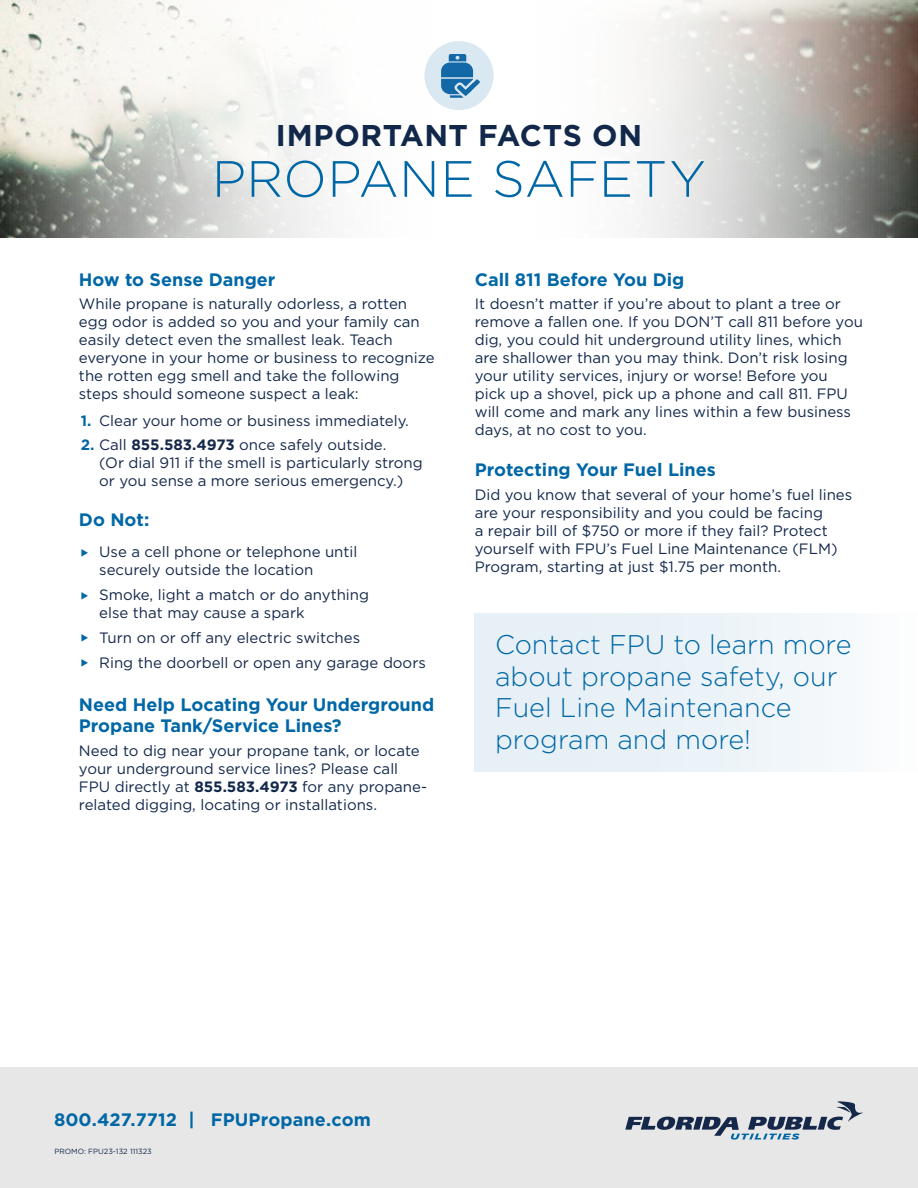
<style>
.page{position:relative;width:918px;height:1188px;background:#fff}
.page>*{position:absolute;margin:0;border:0;box-sizing:border-box;transform-origin:0 0}
.t1{font:300 51px "Gotham";letter-spacing:.01em;color:#0067a6}
.t2{font:700 30px "Gotham";letter-spacing:.02em;color:#12284b}
.t3{font:300 27px/31.5px "Gotham";color:#0067a6}
.t4{font:700 18px/21.6px "Gotham";color:#0067a6}
.t5{font:15px/18px "Gotham";color:#12284b}
.t6{font:15px/18px "Gotham";color:#15284a}
.t7{font:7.5px "Gotham";color:#13284b}
.s1{font-weight:700;color:#0067a6}
.s2{font-weight:700}
</style>
<div class="page">
<div style="left:475px;top:613px;width:443px;height:159px;background:linear-gradient(to right,#e2edf4,#f9fbfc)"></div>
<img style="left:0;top:0;width:918px;height:238px">
<div style="left:0;top:1067px;width:918px;height:121px;background:#e7e7e7"></div>
<div style="left:424px;top:41px;width:70px;height:69px;background:#d9e8f1;border-radius:50%"></div>
<svg style="left:441px;top:54px;width:39px;height:44px"></svg>
<svg style="left:625px;top:1101px;width:238px;height:39px"></svg>
<h2 class="t2" style="left:276px;top:115px;width:368px">IMPORTANT FACTS ON</h2>
<h1 class="t1" style="left:212px;top:151px;width:495px">PROPANE SAFETY</h1>
<p class="t4" style="left:79px;top:269px;width:198px">How to Sense Danger</p>
<p class="t5" style="left:79px;top:295px;width:357px">While propane is naturally odorless, a rotten egg odor is added so you and your family can easily detect even the smallest leak. Teach everyone in your home or business to recognize the rotten egg smell and take the following steps should someone suspect a leak:</p>
<p class="t6" style="left:81px;top:411px;width:330px"><span class="s1">1.</span> Clear your home or business immediately.</p>
<p class="t6" style="left:99px;top:436px;width:325px;text-indent:-18px"><span class="s1">2.</span> Call <span class="s2">855.583.4973</span> once safely outside.<br>(Or dial 911 if the smell is particularly strong or you sense a more serious emergency.)</p>
<p class="t4" style="left:79px;top:509px;width:72px">Do Not:</p>
<p class="t6" style="left:99px;top:543px;width:260px">Use a cell phone or telephone until securely outside the location</p>
<p class="t6" style="left:99px;top:585px;width:271px">Smoke, light a match or do anything else that may cause a spark</p>
<p class="t6" style="left:99px;top:625px;width:328px;line-height:24.8px">Turn on or off any electric switches<br>Ring the doorbell or open any garage doors</p>
<p class="t4" style="left:79px;top:694px;width:357px">Need Help Locating Your Underground<br>Propane Tank/Service Lines?</p>
<p class="t5" style="left:79px;top:741px;width:350px">Need to dig near your propane tank, or locate your underground service lines? Please call FPU directly at <span class="s2">855.583.4973</span> for any propane&shy;related digging, locating or installations.</p>
<p class="t4" style="left:475px;top:269px;width:211px">Call 811 Before You Dig</p>
<p class="t5" style="left:475px;top:295px;width:390px">It doesn’t matter if you’re about to plant a tree or remove a fallen one. If you DON’T call 811 before you dig, you could hit underground utility lines, which are shallower than you may think. Don’t risk losing your utility services, injury or worse! Before you<br>pick up a shovel, pick up a phone and call 811. FPU will come and mark any lines within a few business days, at no cost to you.</p>
<p class="t4" style="left:475px;top:459px;width:243px">Protecting Your Fuel Lines</p>
<p class="t5" style="left:475px;top:485px;width:379px">Did you know that several of your home’s fuel lines are your responsibility and you could be facing<br>a repair bill of $750 or more if they fail? Protect yourself with FPU’s Fuel Line Maintenance (FLM)<br>Program, starting at just $1.75 per month.</p>
<h3 class="t3" style="left:495px;top:628px;width:358px">Contact FPU to learn more about propane safety, our<br>Fuel Line Maintenance program and more!</h3>
<p class="t4" style="left:54px;top:1109px;width:319px">800.427.7712 | FPUPropane.com</p>
<p class="t7" style="left:54px;top:1146px;width:99px">PROMO: FPU23-132 111323</p>
</div>
